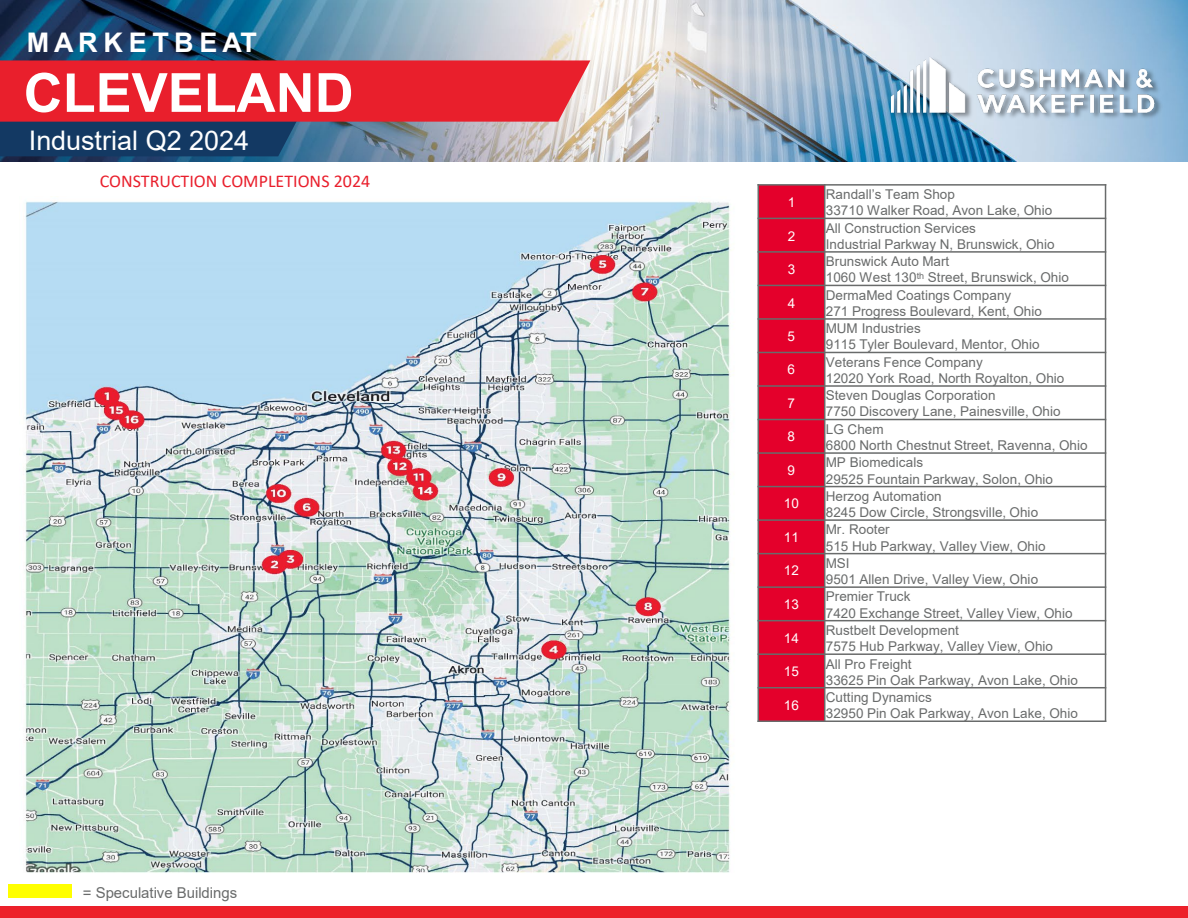
<style>
.page{position:relative;width:1188px;height:918px;background:#fff}
.page>*{position:absolute;margin:0;border:0;box-sizing:border-box;transform-origin:0 0}
.t1{font:700 54px "Arial";color:#fff}
.t2{font:27px "Arial";letter-spacing:-.005em;color:#fff}
.t3{font:700 27px "Arial";letter-spacing:.2em;color:#fff}
.t4{font:18px "Calibri";color:#e91f2c}
.t5{font:15px "Arial";color:#696b6b}
.t6{font:13.5px/16.2px "Arial";letter-spacing:.005em;color:#696b6b}
.t7{font:13.5px "Arial";letter-spacing:.005em;color:#fff}
</style>
<div class="page">
<img style="left:0;top:0;width:1188px;height:161px">
<svg style="left:0;top:60px;width:590px;height:96px"></svg>
<img style="left:852px;top:31px;width:336px;height:127px">
<img style="left:856px;top:34px;width:332px;height:114px">
<div style="left:0;top:907px;width:1188px;height:11px;background:#ed212a"></div>
<div style="left:8px;top:885px;width:63px;height:13px;background:#ff0"></div>
<div style="left:758px;top:185px;width:67px;height:33px;background:#e4002b"></div>
<div style="left:758px;top:218px;width:67px;height:34px;background:#e4002b"></div>
<div style="left:758px;top:252px;width:67px;height:33px;background:#e4002b"></div>
<div style="left:758px;top:285px;width:67px;height:34px;background:#e4002b"></div>
<div style="left:758px;top:319px;width:67px;height:33px;background:#e4002b"></div>
<div style="left:758px;top:352px;width:67px;height:34px;background:#e4002b"></div>
<div style="left:758px;top:386px;width:67px;height:34px;background:#e4002b"></div>
<div style="left:758px;top:420px;width:67px;height:33px;background:#e4002b"></div>
<div style="left:758px;top:453px;width:67px;height:34px;background:#e4002b"></div>
<div style="left:758px;top:487px;width:67px;height:33px;background:#e4002b"></div>
<div style="left:758px;top:520px;width:67px;height:34px;background:#e4002b"></div>
<div style="left:758px;top:554px;width:67px;height:33px;background:#e4002b"></div>
<div style="left:758px;top:587px;width:67px;height:34px;background:#e4002b"></div>
<div style="left:758px;top:621px;width:67px;height:33px;background:#e4002b"></div>
<div style="left:758px;top:654px;width:67px;height:34px;background:#e4002b"></div>
<div style="left:758px;top:688px;width:67px;height:33px;background:#e4002b"></div>
<hr style="left:824px;top:184px;width:1px;height:538px;background:#696b6b">
<hr style="left:758px;top:218px;width:348px;height:1px;background:#696b6b">
<hr style="left:758px;top:251px;width:348px;height:2px;background:#696b6b">
<hr style="left:758px;top:285px;width:348px;height:1px;background:#696b6b">
<hr style="left:758px;top:318px;width:348px;height:2px;background:#696b6b">
<hr style="left:758px;top:352px;width:348px;height:1px;background:#696b6b">
<hr style="left:758px;top:385px;width:348px;height:2px;background:#696b6b">
<hr style="left:758px;top:419px;width:348px;height:1px;background:#696b6b">
<hr style="left:758px;top:452px;width:348px;height:2px;background:#696b6b">
<hr style="left:758px;top:486px;width:348px;height:1px;background:#696b6b">
<hr style="left:758px;top:519px;width:348px;height:2px;background:#696b6b">
<hr style="left:758px;top:553px;width:348px;height:1px;background:#696b6b">
<hr style="left:758px;top:586px;width:348px;height:2px;background:#696b6b">
<hr style="left:758px;top:620px;width:348px;height:1px;background:#696b6b">
<hr style="left:758px;top:653px;width:348px;height:2px;background:#696b6b">
<hr style="left:758px;top:687px;width:348px;height:1px;background:#696b6b">
<hr style="left:758px;top:184px;width:1px;height:538px;background:#696b6b">
<hr style="left:1105px;top:184px;width:1px;height:538px;background:#696b6b">
<hr style="left:758px;top:184px;width:348px;height:2px;background:#696b6b">
<hr style="left:758px;top:721px;width:348px;height:1px;background:#696b6b">
<img style="left:25px;top:201px;width:706px;height:672px">
<h2 class="t3" style="left:27px;top:23px;width:231px">MARKETBEAT</h2>
<h1 class="t1" style="left:24px;top:55px;width:332px">CLEVELAND</h1>
<h2 class="t2" style="left:29px;top:122px;width:222px">Industrial Q2 2024</h2>
<p class="t4" style="left:100px;top:168px;width:272px">CONSTRUCTION COMPLETIONS 2024</p>
<p class="t5" style="left:83px;top:882px;width:156px">= Speculative Buildings</p>
<p class="t7" style="left:788px;top:193px;width:9px">1</p>
<p class="t6" style="left:826px;top:186px;width:228px">Randall’s Team Shop<br>33710 Walker Road, Avon Lake, Ohio</p>
<p class="t7" style="left:788px;top:227px;width:9px">2</p>
<p class="t6" style="left:826px;top:220px;width:230px">All Construction Services<br>Industrial Parkway N, Brunswick, Ohio</p>
<p class="t7" style="left:788px;top:260px;width:9px">3</p>
<p class="t6" style="left:826px;top:253px;width:245px">Brunswick Auto Mart<br>1060 West 130<sup>th</sup> Street, Brunswick, Ohio</p>
<p class="t7" style="left:788px;top:294px;width:9px">4</p>
<p class="t6" style="left:826px;top:287px;width:218px">DermaMed Coatings Company<br>271 Progress Boulevard, Kent, Ohio</p>
<p class="t7" style="left:788px;top:327px;width:9px">5</p>
<p class="t6" style="left:826px;top:320px;width:215px">MUM Industries<br>9115 Tyler Boulevard, Mentor, Ohio</p>
<p class="t7" style="left:788px;top:360px;width:9px">6</p>
<p class="t6" style="left:826px;top:354px;width:240px">Veterans Fence Company<br>12020 York Road, North Royalton, Ohio</p>
<p class="t7" style="left:788px;top:394px;width:9px">7</p>
<p class="t6" style="left:826px;top:387px;width:236px">Steven Douglas Corporation<br>7750 Discovery Lane, Painesville, Ohio</p>
<p class="t7" style="left:788px;top:427px;width:9px">8</p>
<p class="t6" style="left:826px;top:421px;width:59px">LG Chem</p>
<p class="t6" style="left:826px;top:437px;width:263px">6800 North Chestnut Street, Ravenna, Ohio</p>
<p class="t7" style="left:788px;top:461px;width:9px">9</p>
<p class="t6" style="left:826px;top:454px;width:229px">MP Biomedicals<br>29525 Fountain Parkway, Solon, Ohio</p>
<p class="t7" style="left:784px;top:494px;width:17px">10</p>
<p class="t6" style="left:826px;top:488px;width:214px">Herzog Automation<br>8245 Dow Circle, Strongsville, Ohio</p>
<p class="t7" style="left:784px;top:528px;width:17px">11</p>
<p class="t6" style="left:826px;top:521px;width:221px">Mr. Rooter<br>515 Hub Parkway, Valley View, Ohio</p>
<p class="t7" style="left:784px;top:561px;width:17px">12</p>
<p class="t6" style="left:826px;top:555px;width:214px">MSI<br>9501 Allen Drive, Valley View, Ohio</p>
<p class="t7" style="left:784px;top:595px;width:17px">13</p>
<p class="t6" style="left:826px;top:589px;width:248px">Premier Truck<br>7420 Exchange Street, Valley View, Ohio</p>
<p class="t7" style="left:784px;top:629px;width:17px">14</p>
<p class="t6" style="left:826px;top:622px;width:229px">Rustbelt Development<br>7575 Hub Parkway, Valley View, Ohio</p>
<p class="t7" style="left:784px;top:662px;width:17px">15</p>
<p class="t6" style="left:826px;top:656px;width:87px">All Pro Freight</p>
<p class="t6" style="left:826px;top:672px;width:254px">33625 Pin Oak Parkway, Avon Lake, Ohio</p>
<p class="t7" style="left:784px;top:696px;width:17px">16</p>
<p class="t6" style="left:826px;top:689px;width:107px">Cutting Dynamics</p>
<p class="t6" style="left:826px;top:705px;width:254px">32950 Pin Oak Parkway, Avon Lake, Ohio</p>
</div>
